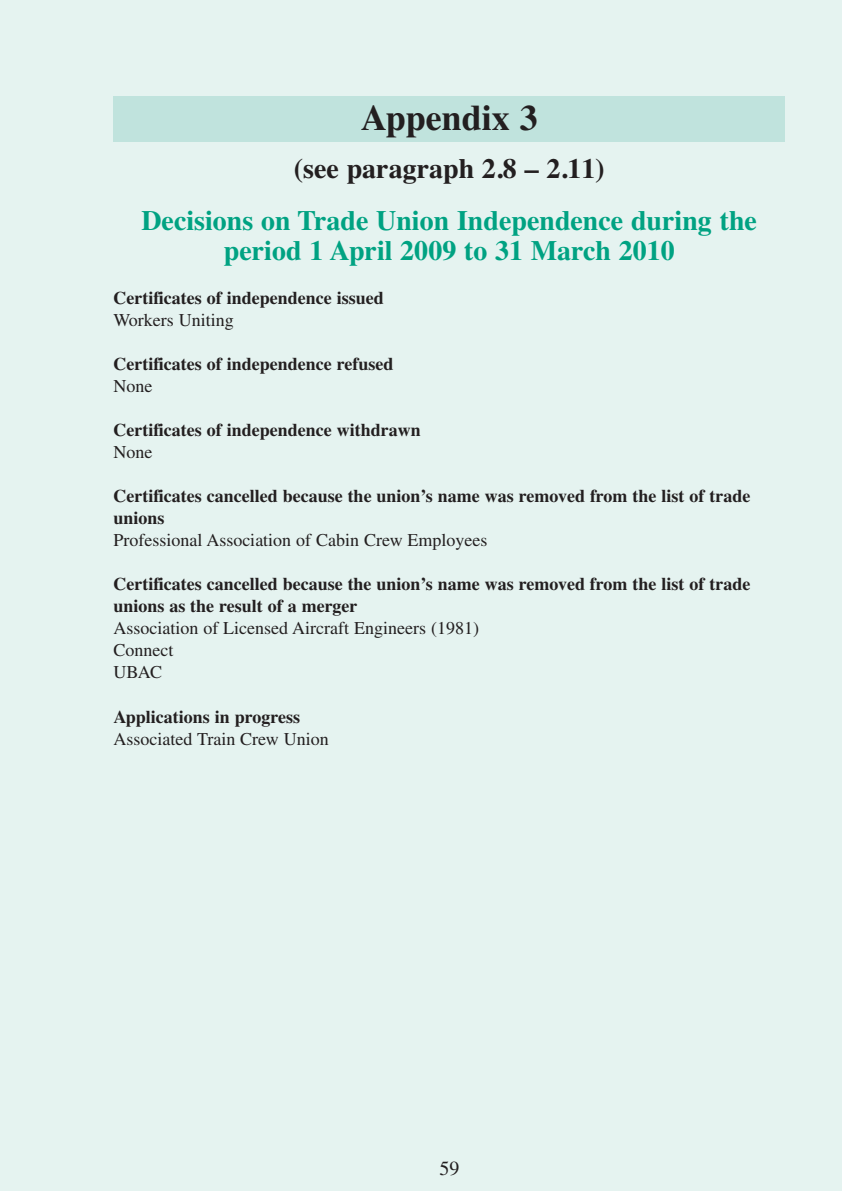
<style>
.page{position:relative;width:842px;height:1191px;background:#e5f3f0}
.page>*{position:absolute;margin:0;border:0;box-sizing:border-box;transform-origin:0 0}
.t1{font:700 36px "Times";color:#231f20}
.t2{font:700 28px/30px "Times";color:#00a282;text-align:center}
.t3{font:700 28px "Times";color:#231f20}
.t4{font:20px "Times";color:#231f20}
.t5{font:700 18px/22px "Times";color:#231f20}
.t6{font:18px/22px "Times";color:#231f20}
</style>
<div class="page">
<div style="left:113px;top:96px;width:672px;height:46px;background:#c0e3dd"></div>
<h1 class="t1" style="left:361px;top:105px;width:178px">Appendix 3</h1>
<h2 class="t3" style="left:294px;top:159px;width:312px">(see paragraph 2.8 – 2.11)</h2>
<h2 class="t2" style="left:141px;top:208px;width:617px">Decisions on Trade Union Independence during the period 1 April 2009 to 31 March 2010</h2>
<p class="t5" style="left:113px;top:289px;width:272px">Certificates of independence issued</p>
<p class="t6" style="left:113px;top:311px;width:122px">Workers Uniting</p>
<p class="t5" style="left:113px;top:355px;width:281px">Certificates of independence refused</p>
<p class="t6" style="left:113px;top:377px;width:40px">None</p>
<p class="t5" style="left:113px;top:421px;width:309px">Certificates of independence withdrawn</p>
<p class="t6" style="left:113px;top:443px;width:40px">None</p>
<p class="t5" style="left:113px;top:487px;width:638px">Certificates cancelled because the union’s name was removed from the list of trade unions</p>
<p class="t6" style="left:113px;top:531px;width:376px">Professional Association of Cabin Crew Employees</p>
<p class="t5" style="left:113px;top:575px;width:638px">Certificates cancelled because the union’s name was removed from the list of trade unions as the result of a merger</p>
<p class="t6" style="left:113px;top:619px;width:367px">Association of Licensed Aircraft Engineers (1981)<br>Connect<br>UBAC</p>
<p class="t5" style="left:113px;top:707px;width:188px">Applications in progress</p>
<p class="t6" style="left:113px;top:729px;width:217px">Associated Train Crew Union</p>
<p class="t4" style="left:439px;top:1160px;width:21px">59</p>
</div>
